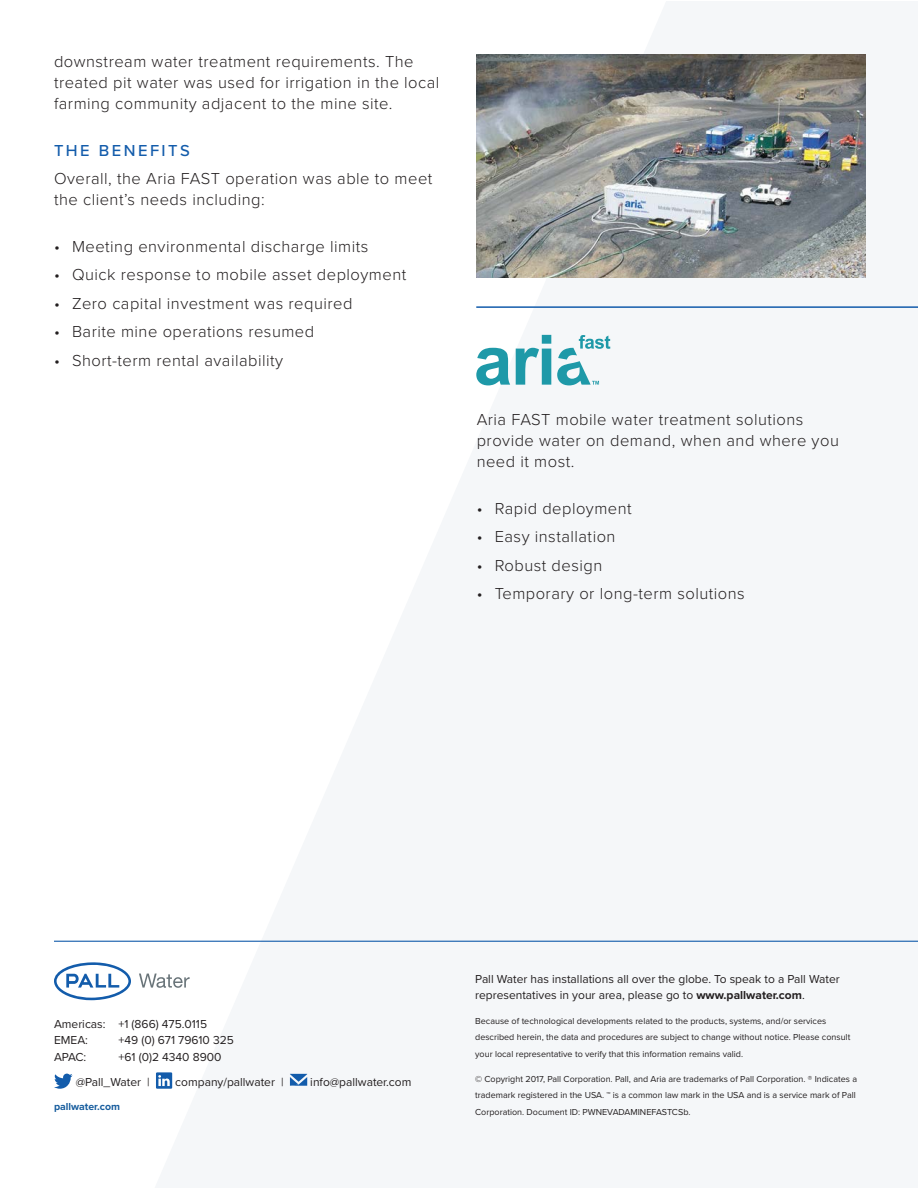
<style>
.page{position:relative;width:918px;height:1188px;background:#fff}
.page>*{position:absolute;margin:0;border:0;box-sizing:border-box;transform-origin:0 0}
.body_copy{font:300 16.5px/21px "Proxima Nova";letter-spacing:.03em;color:#231f20}
.intro{font:300 16.5px/21px "Proxima Nova";letter-spacing:.03em;color:#231f20}
.subhead{font:500 16.5px "Proxima Nova";letter-spacing:.15em;color:#135cab}
.footer_content{font:12px/16.5px "Proxima Nova";color:#231f20}
.footer_content-2{font:700 10.5px "Proxima Nova";color:#175d9e}
.footer_content-3{font:9px/16.5px "Proxima Nova";color:#231f20}
.s1{font-weight:700}
</style>
<div class="page">
<svg style="left:54px;top:962px;width:77px;height:38px"></svg>
<svg style="left:139px;top:974px;width:51px;height:14px"></svg>
<hr style="left:54px;top:941px;width:864px;height:1px;background:#135cab">
<svg style="left:54px;top:1074px;width:19px;height:15px"></svg>
<svg style="left:156px;top:1072px;width:16px;height:17px"></svg>
<svg style="left:290px;top:1074px;width:17px;height:12px"></svg>
<img style="left:476px;top:54px;width:389px;height:224px">
<hr style="left:476px;top:306px;width:442px;height:2px;background:#135cab">
<svg style="left:476px;top:348px;width:34px;height:37px"></svg>
<svg style="left:516px;top:335px;width:35px;height:50px"></svg>
<svg style="left:557px;top:335px;width:53px;height:50px"></svg>
<p class="body_copy" style="left:54px;top:50px;width:387px">downstream water treatment requirements. The treated pit water was used for irrigation in the local farming community adjacent to the mine site.</p>
<p class="subhead" style="left:54px;top:138px;width:137px">THE BENEFITS</p>
<p class="body_copy" style="left:54px;top:167px;width:380px">Overall, the Aria FAST operation was able to meet the client’s needs including:</p>
<p class="body_copy" style="left:54px;top:235px;width:316px">• Meeting environmental discharge limits</p>
<p class="body_copy" style="left:54px;top:263px;width:354px">• Quick response to mobile asset deployment</p>
<p class="body_copy" style="left:54px;top:292px;width:300px">• Zero capital investment was required</p>
<p class="body_copy" style="left:54px;top:320px;width:262px">• Barite mine operations resumed</p>
<p class="body_copy" style="left:54px;top:349px;width:231px">• Short-term rental availability</p>
<p class="intro" style="left:477px;top:408px;width:364px">Aria FAST mobile water treatment solutions provide water on demand, when and where you need it most.</p>
<p class="body_copy" style="left:477px;top:497px;width:157px">• Rapid deployment</p>
<p class="body_copy" style="left:477px;top:525px;width:140px">• Easy installation</p>
<p class="body_copy" style="left:477px;top:554px;width:127px">• Robust design</p>
<p class="body_copy" style="left:477px;top:582px;width:270px">• Temporary or long-term solutions</p>
<p class="footer_content" style="left:54px;top:1015px;width:155px">Americas: +1 (866) 475.0115<br>EMEA:</p>
<p class="footer_content" style="left:118px;top:1032px;width:117px">+49 (0) 671 79610 325</p>
<p class="footer_content" style="left:54px;top:1048px;width:34px">APAC:</p>
<p class="footer_content" style="left:118px;top:1048px;width:104px">+61 (0)2 4340 8900</p>
<p class="footer_content" style="left:76px;top:1073px;width:76px">@Pall_Water |</p>
<p class="footer_content" style="left:175px;top:1073px;width:110px">company/pallwater |</p>
<p class="footer_content" style="left:310px;top:1073px;width:103px">info@pallwater.com</p>
<p class="footer_content-2" style="left:54px;top:1099px;width:68px">pallwater.com</p>
<p class="footer_content" style="left:475px;top:970px;width:366px">Pall Water has installations all over the globe. To speak to a Pall Water representatives in your area, please go to <span class="s1">www.pallwater.com</span>.</p>
<p class="footer_content-3" style="left:475px;top:1012px;width:377px">Because of technological developments related to the products, systems, and/or services described herein, the data and procedures are subject to change without notice. Please consult your local representative to verify that this information remains valid.</p>
<p class="footer_content-3" style="left:475px;top:1070px;width:383px">© Copyright 2017, Pall Corporation. Pall, and Aria are trademarks of Pall Corporation. ® Indicates a trademark registered in the USA. ™ is a common law mark in the USA and is a service mark of Pall<br>Corporation. Document ID: PWNEVADAMINEFASTCSb.</p>
</div>
